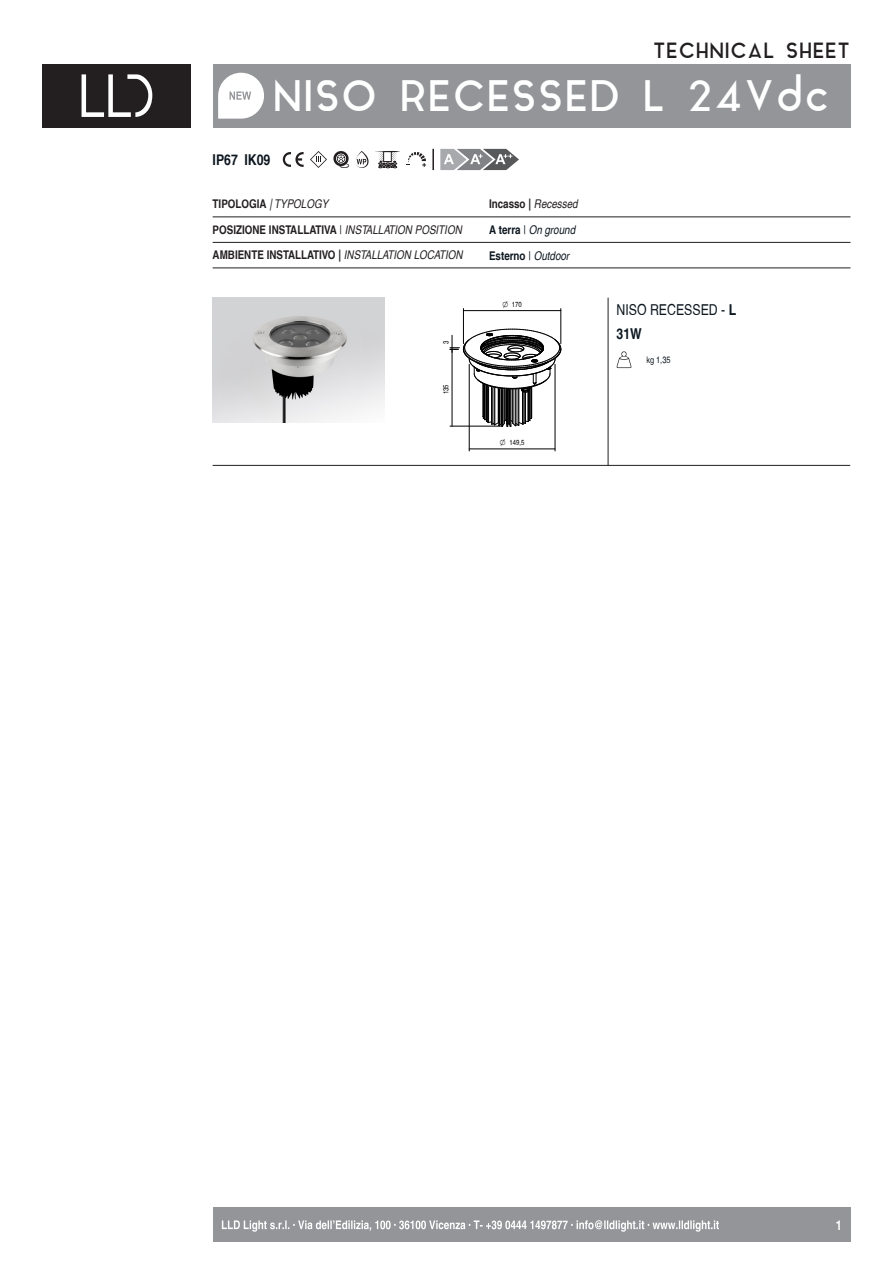
<style>
.page{position:relative;width:893px;height:1263px;background:#fff}
.page>*{position:absolute;margin:0;border:0;box-sizing:border-box;transform-origin:0 0}
.t1{font:42px "Aqua Grotesque";color:#fff}
.t2{font:21px "Aqua Grotesque";color:#231f20}
.t3{font:condensed 15px "Helvetica";color:#0d1720}
.t4{font:700 condensed 15px "Helvetica LT";color:#0d1720}
.t5{font:700 condensed 13.5px "Helvetica LT";color:#fff}
.t6{font:700 condensed 12px "Helvetica LT";color:#231f20}
.t7{font:italic condensed 12px "Helvetica LT";color:#0d1720}
.t8{font:700 condensed 12px "Helvetica LT";color:#0d1720}
.t9{font:condensed 9px "Helvetica";color:#0d1720}
.t10{font:condensed 7.2px "Helvetica";color:#000}
.s1{font-weight:400;font-style:italic}
.s2{font-family:"Helvetica";font-weight:400}
.s3{font-weight:700;font-style:normal}
.s4{font-family:"Helvetica";font-style:normal}
.s5{font-family:"Helvetica LT";font-weight:700}
</style>
<div class="page">
<div style="left:43px;top:64px;width:148px;height:64px;background:#231f20"></div>
<svg style="left:82px;top:74px;width:70px;height:43px"></svg>
<div style="left:213px;top:1208px;width:637px;height:34px;background:#939598"></div>
<svg style="left:440px;top:149px;width:79px;height:21px"></svg>
<hr style="left:432px;top:149px;width:2px;height:21px;background:#231f20">
<hr style="left:213px;top:217px;width:276px;height:1px;background:#231f20">
<hr style="left:489px;top:217px;width:361px;height:1px;background:#231f20">
<hr style="left:213px;top:242px;width:276px;height:1px;background:#231f20">
<hr style="left:489px;top:242px;width:361px;height:1px;background:#231f20">
<hr style="left:213px;top:268px;width:276px;height:1px;background:#231f20">
<hr style="left:489px;top:268px;width:361px;height:1px;background:#231f20">
<svg style="left:333px;top:151px;width:16px;height:17px"></svg>
<svg style="left:282px;top:152px;width:22px;height:15px"></svg>
<svg style="left:222px;top:1220px;width:497px;height:12px"></svg>
<svg style="left:375px;top:151px;width:25px;height:17px"></svg>
<svg style="left:407px;top:152px;width:19px;height:15px"></svg>
<hr style="left:608px;top:298px;width:1px;height:168px;background:#231f20">
<svg style="left:616px;top:351px;width:16px;height:17px"></svg>
<hr style="left:213px;top:465px;width:637px;height:1px;background:#231f20">
<img style="left:213px;top:298px;width:172px;height:124px">
<hr style="left:463px;top:309px;width:1px;height:35px;background:#000">
<hr style="left:561px;top:309px;width:1px;height:35px;background:#000">
<hr style="left:463px;top:310px;width:98px;height:1px;background:#000">
<hr style="left:469px;top:364px;width:1px;height:87px;background:#000">
<hr style="left:555px;top:364px;width:1px;height:87px;background:#000">
<hr style="left:469px;top:449px;width:86px;height:1px;background:#000">
<svg style="left:450px;top:329px;width:112px;height:98px"></svg>
<hr style="left:450px;top:426px;width:53px;height:1px;background:#000">
<hr style="left:452px;top:349px;width:1px;height:77px;background:#000">
<svg style="left:310px;top:151px;width:17px;height:17px"></svg>
<svg style="left:356px;top:151px;width:13px;height:17px"></svg>
<div style="left:213px;top:64px;width:637px;height:64px;background:#939598"></div>
<svg style="left:218px;top:73px;width:46px;height:46px"></svg>
<p class="t2" style="left:653px;top:40px;width:199px">TECHNICAL SHEET</p>
<p class="t1" style="left:272px;top:74px;width:560px">NISO RECESSED L 24Vdc</p>
<p class="t4" style="left:213px;top:150px;width:59px">IP67 IK09</p>
<p class="t6" style="left:213px;top:197px;width:117px">TIPOLOGIA <span class="s1">| TYPOLOGY</span></p>
<p class="t6" style="left:489px;top:197px;width:90px">Incasso | <span class="s1">Recessed</span></p>
<p class="t6" style="left:213px;top:222px;width:251px">POSIZIONE INSTALLATIVA <span class="s2">|</span> <span class="s1">INSTALLATION POSITION</span></p>
<p class="t7" style="left:489px;top:223px;width:88px"><span class="s3">A terra</span> <span class="s4">|</span> On ground</p>
<p class="t6" style="left:213px;top:248px;width:251px">AMBIENTE INSTALLATIVO | <span class="s1">INSTALLATION LOCATION</span></p>
<p class="t8" style="left:489px;top:248px;width:82px">Esterno <span class="s2">|</span> <span class="s1">Outdoor</span></p>
<p class="t10" style="left:442px;top:344px;width:5px;rotate:-90deg">3</p>
<p class="t10" style="left:442px;top:394px;width:11px;rotate:-90deg">135</p>
<p class="t10" style="left:512px;top:300px;width:11px">170</p>
<p class="t10" style="left:509px;top:439px;width:16px">149,5</p>
<p class="t3" style="left:617px;top:301px;width:121px">NISO RECESSED - <span class="s5">L</span></p>
<p class="t4" style="left:617px;top:324px;width:27px">31W</p>
<p class="t9" style="left:646px;top:355px;width:26px">kg 1,35</p>
<p class="t5" style="left:836px;top:1216px;width:8px">1</p>
</div>
